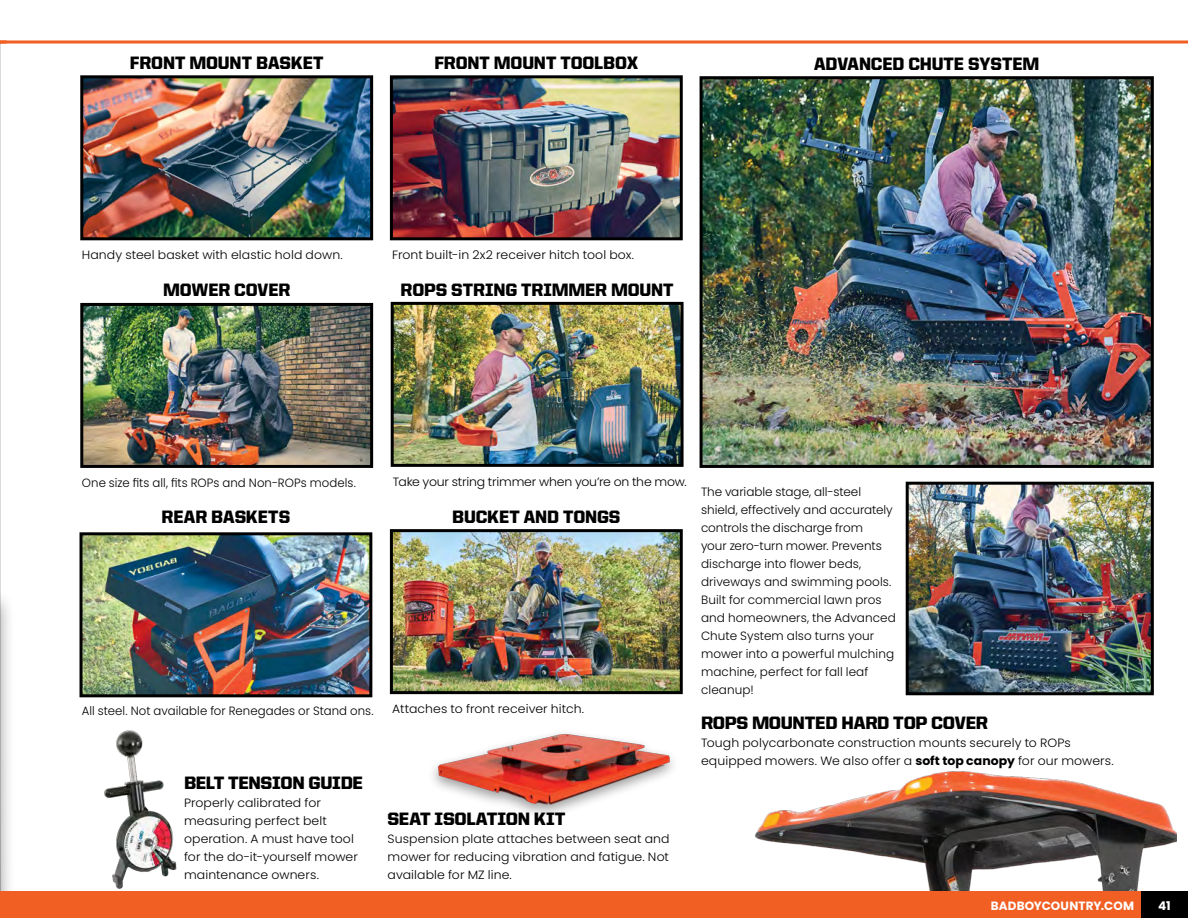
<style>
.page{position:relative;width:1188px;height:918px;background:#fff}
.page>*{position:absolute;margin:0;border:0;box-sizing:border-box;transform-origin:0 0}
.t1{font:900 18px "United Sans Reg";letter-spacing:-.01em;color:#000}
.t2{font:300 12px/18px "Poppins";letter-spacing:.005em;color:#000;scale:1.04 1}
.t3{font:300 12px/18px "Poppins";letter-spacing:.005em;color:#000}
.t4{font:300 12px "Poppins";letter-spacing:-.015em;color:#000;scale:1.04 1}
.t5{font:700 12px "Poppins";letter-spacing:.005em;color:#fff}
.s1{font-weight:700}
</style>
<div class="page">
<svg style="left:7px;top:40px;width:1181px;height:4px;background:#f48659"></svg>
<svg style="left:0;top:40px;width:7px;height:4px"></svg>
<hr style="left:0;top:44px;width:1px;height:860px;background:#000">
<img style="left:84px;top:536px;width:284px;height:157px">
<div style="left:80px;top:532px;width:292px;height:165px;border:3px solid #000"></div>
<img style="left:84px;top:307px;width:285px;height:157px">
<div style="left:80px;top:303px;width:293px;height:165px;border:3px solid #000"></div>
<img style="left:84px;top:79px;width:285px;height:157px">
<div style="left:80px;top:75px;width:293px;height:165px;border:3px solid #000"></div>
<div style="left:0;top:587px;width:16px;height:331px;background:#000;opacity:.43"></div>
<img style="left:0;top:783px;width:1px;height:108px">
<img style="left:394px;top:79px;width:285px;height:157px">
<div style="left:390px;top:75px;width:293px;height:165px;border:3px solid #000"></div>
<img style="left:395px;top:306px;width:285px;height:157px">
<div style="left:391px;top:302px;width:293px;height:165px;border:3px solid #000"></div>
<img style="left:394px;top:533px;width:285px;height:157px">
<div style="left:390px;top:529px;width:293px;height:165px;border:3px solid #000"></div>
<img style="left:704px;top:80px;width:446px;height:384px">
<div style="left:700px;top:76px;width:454px;height:392px;border:3px solid #000"></div>
<img style="left:910px;top:486px;width:240px;height:205px">
<div style="left:906px;top:482px;width:248px;height:213px;border:3px solid #000"></div>
<img style="left:104px;top:730px;width:73px;height:159px">
<img style="left:436px;top:733px;width:237px;height:77px">
<img style="left:755px;top:771px;width:421px;height:120px">
<div style="left:0;top:891px;width:1188px;height:27px;background:#f15f22"></div>
<div style="left:1141px;top:891px;width:47px;height:27px;background:#000"></div>
<h1 class="t1" style="left:130px;top:53px;width:195px">FRONT MOUNT BASKET</h1>
<h1 class="t1" style="left:434px;top:53px;width:206px">FRONT MOUNT TOOLBOX</h1>
<h1 class="t1" style="left:814px;top:54px;width:227px">ADVANCED CHUTE SYSTEM</h1>
<p class="t2" style="left:82px;top:246px;width:253px">Handy steel basket with elastic hold down.</p>
<p class="t2" style="left:392px;top:246px;width:234px">Front built-in 2x2 receiver hitch tool box.</p>
<h1 class="t1" style="left:163px;top:280px;width:129px">MOWER COVER</h1>
<h1 class="t1" style="left:401px;top:280px;width:275px">ROPS STRING TRIMMER MOUNT</h1>
<p class="t3" style="left:82px;top:474px;width:276px">One size fits all, fits ROPs and Non-ROPs models.</p>
<h1 class="t1" style="left:162px;top:507px;width:130px">REAR BASKETS</h1>
<p class="t4" style="left:393px;top:474px;width:284px">Take your string trimmer when you’re on the mow.</p>
<h1 class="t1" style="left:452px;top:507px;width:170px">BUCKET AND TONGS</h1>
<p class="t3" style="left:701px;top:483px;width:196px">The variable stage, all-steel shield, effectively and accurately controls the discharge from<br>your zero-turn mower. Prevents discharge into flower beds, driveways and swimming pools.<br>Built for commercial lawn pros and homeowners, the Advanced<br>Chute System also turns your mower into a powerful mulching machine, perfect for fall leaf cleanup!</p>
<p class="t3" style="left:82px;top:702px;width:293px">All steel. Not available for Renegades or Stand ons.</p>
<p class="t2" style="left:392px;top:700px;width:186px">Attaches to front receiver hitch.</p>
<h1 class="t1" style="left:701px;top:712px;width:288px">ROPS MOUNTED HARD TOP COVER</h1>
<p class="t2" style="left:701px;top:733px;width:398px">Tough polycarbonate construction mounts securely to ROPs equipped mowers. We also offer a <span class="s1">soft top canopy</span> for our mowers.</p>
<h1 class="t1" style="left:184px;top:773px;width:180px">BELT TENSION GUIDE</h1>
<p class="t2" style="left:184px;top:794px;width:169px">Properly calibrated for measuring perfect belt operation. A must have tool for the do-it-yourself mower maintenance owners.</p>
<h1 class="t1" style="left:388px;top:809px;width:179px">SEAT ISOLATION KIT</h1>
<p class="t2" style="left:388px;top:830px;width:273px;text-align:justify">Suspension plate attaches between seat and mower for reducing vibration and fatigue. Not available for MZ line.</p>
<p class="t5" style="left:991px;top:899px;width:145px">BADBOYCOUNTRY.COM</p>
<p class="t5" style="left:1158px;top:899px;width:14px">41</p>
</div>
